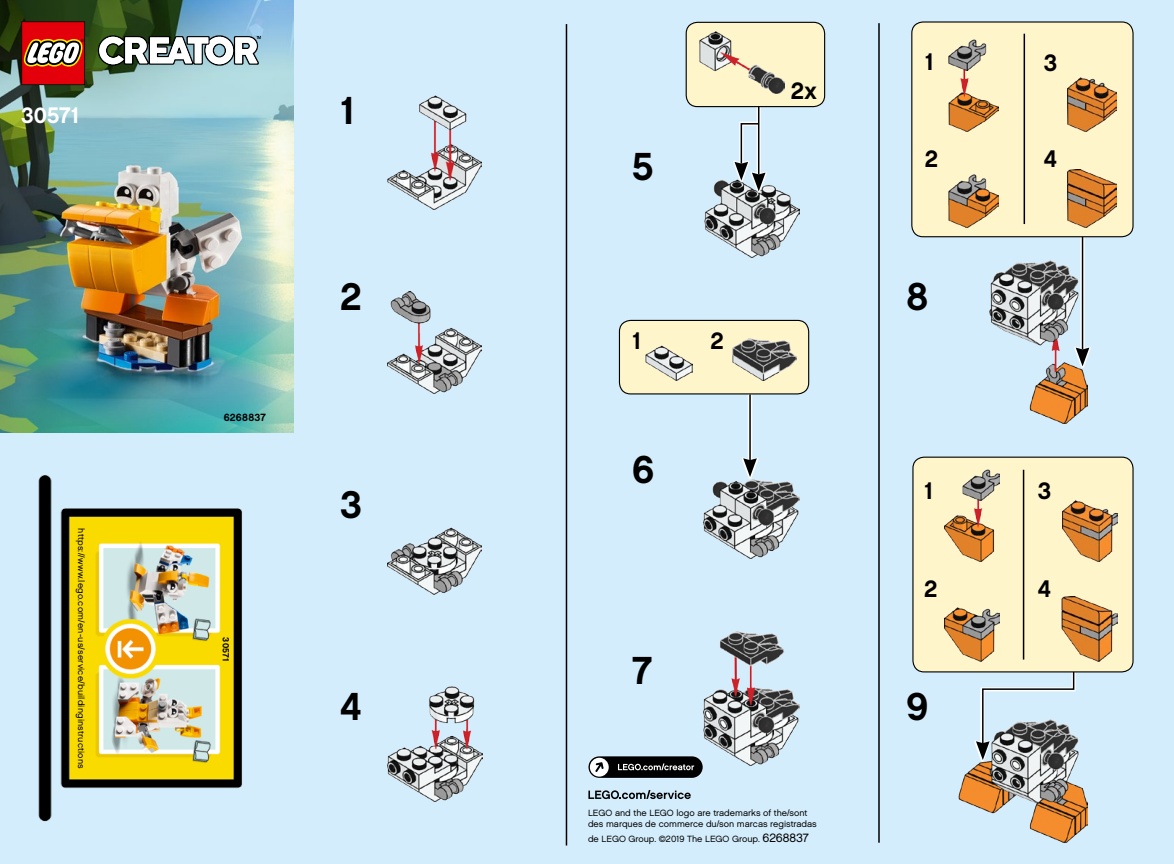
<style>
.page{position:relative;width:1174px;height:864px;background:#fff}
.page>*{position:absolute;margin:0;border:0;box-sizing:border-box;transform-origin:0 0}
.t1{font:700 39px "LEGO Chalet 60";color:#000}
.t2{font:700 24px "LEGO Chalet 60";color:#000}
.t3{font:700 22.5px "LEGO Chalet 60";color:#fff}
.t4{font:700 10.5px "LEGO Chalet 60";letter-spacing:.025em;color:#000}
.t5{font:9px/10.8px "LEGO Chalet 60";color:#000}
.t6{font:9px "LEGO Chalet 60";letter-spacing:.02em;color:#000}
.t7{font:700 9px "LEGO Chalet 60";letter-spacing:.025em;color:#000}
.s1{font-size:12px}
</style>
<div class="page">
<div style="left:0;top:0;width:1174px;height:863px;background:#d4edfc"></div>
<svg style="left:742px;top:394px;width:16px;height:84px"></svg>
<hr style="left:749px;top:394px;width:1px;height:66px;background:#000">
<svg style="left:743px;top:458px;width:14px;height:19px"></svg>
<img style="left:0;top:0;width:293px;height:432px">
<svg style="left:98px;top:35px;width:163px;height:31px"></svg>
<svg style="left:21px;top:21px;width:64px;height:64px"></svg>
<img style="left:388px;top:686px;width:94px;height:114px">
<img style="left:388px;top:527px;width:94px;height:66px">
<img style="left:388px;top:291px;width:93px;height:102px">
<img style="left:388px;top:95px;width:94px;height:115px">
<img style="left:703px;top:479px;width:96px;height:79px">
<img style="left:704px;top:180px;width:95px;height:78px">
<hr style="left:566px;top:24px;width:1px;height:821px;background:#000">
<img style="left:990px;top:260px;width:97px;height:163px">
<img style="left:703px;top:631px;width:96px;height:134px">
<hr style="left:878px;top:23px;width:1px;height:819px;background:#000">
<img style="left:958px;top:736px;width:129px;height:106px">
<svg style="left:733px;top:107px;width:34px;height:86px"></svg>
<svg style="left:734px;top:107px;width:31px;height:84px"></svg>
<div style="left:686px;top:22px;width:138px;height:85px;background:#fff5cb;border-radius:11px"></div>
<div style="left:685px;top:22px;width:140px;height:85px;border:1px solid #000;border-radius:11px"></div>
<img style="left:699px;top:31px;width:85px;height:63px">
<svg style="left:974px;top:672px;width:101px;height:89px"></svg>
<svg style="left:976px;top:672px;width:99px;height:87px"></svg>
<div style="left:913px;top:457px;width:220px;height:214px;background:#fff5cb;border-radius:11px"></div>
<div style="left:912px;top:456px;width:221px;height:216px;border:1px solid #000;border-radius:11px"></div>
<img style="left:944px;top:469px;width:55px;height:92px">
<img style="left:944px;top:607px;width:55px;height:54px">
<img style="left:1062px;top:500px;width:55px;height:61px">
<img style="left:1061px;top:596px;width:56px;height:65px">
<hr style="left:1022px;top:469px;width:2px;height:190px;background:#000">
<svg style="left:1074px;top:237px;width:16px;height:130px"></svg>
<hr style="left:1081px;top:232px;width:2px;height:117px;background:#000">
<svg style="left:1075px;top:347px;width:14px;height:19px"></svg>
<div style="left:911px;top:22px;width:222px;height:215px;background:#fff5cb;border-radius:11px"></div>
<div style="left:911px;top:21px;width:222px;height:216px;border:1px solid #000;border-radius:11px"></div>
<img style="left:949px;top:39px;width:49px;height:92px">
<img style="left:949px;top:175px;width:49px;height:52px">
<img style="left:1067px;top:77px;width:49px;height:54px">
<img style="left:1067px;top:169px;width:49px;height:58px">
<hr style="left:1023px;top:34px;width:2px;height:190px;background:#000">
<div style="left:619px;top:320px;width:189px;height:74px;background:#fff5cb;border-radius:11px"></div>
<div style="left:619px;top:320px;width:190px;height:74px;border:1px solid #000;border-radius:11px"></div>
<img style="left:645px;top:345px;width:47px;height:35px">
<img style="left:732px;top:338px;width:64px;height:42px">
<svg style="left:588px;top:755px;width:115px;height:23px"></svg>
<div style="left:588px;top:756px;width:114px;height:21px;background:#000;border-radius:11px"></div>
<div style="left:590px;top:757px;width:18px;height:19px;background:#fff;border-radius:50%"></div>
<svg style="left:618px;top:763px;width:76px;height:7px"></svg>
<svg style="left:595px;top:762px;width:8px;height:9px"></svg>
<svg style="left:588px;top:790px;width:103px;height:8px"></svg>
<img style="left:0;top:432px;width:293px;height:390px">
<h3 class="t3" style="left:21px;top:101px;width:61px">30571</h3>
<p class="t6" style="left:87px;top:528px;width:241px;rotate:90deg">https://www.lego.com/en-us/service/buildinginstructions</p>
<p class="t4" style="left:224px;top:410px;width:44px">6268837</p>
<p class="t7" style="left:231px;top:637px;width:26px;rotate:90deg">30571</p>
<h1 class="t1" style="left:340px;top:86px;width:18px">1</h1>
<h1 class="t1" style="left:340px;top:272px;width:23px">2</h1>
<h1 class="t1" style="left:340px;top:479px;width:23px">3</h1>
<h1 class="t1" style="left:340px;top:681px;width:23px">4</h1>
<h1 class="t1" style="left:632px;top:141px;width:23px">5</h1>
<h2 class="t2" style="left:632px;top:325px;width:12px">1</h2>
<h2 class="t2" style="left:710px;top:325px;width:15px">2</h2>
<h1 class="t1" style="left:632px;top:444px;width:23px">6</h1>
<h2 class="t2" style="left:790px;top:75px;width:27px">2x</h2>
<h1 class="t1" style="left:632px;top:646px;width:22px">7</h1>
<p class="t5" style="left:588px;top:807px;width:230px">LEGO and the LEGO logo are trademarks of the/sont des marques de commerce du/son marcas registradas</p>
<p class="t5" style="left:588px;top:832px;width:222px">de LEGO Group. ©2019 The LEGO Group. <span class="s1">6268837</span></p>
<h2 class="t2" style="left:924px;top:47px;width:12px">1</h2>
<h2 class="t2" style="left:924px;top:143px;width:15px">2</h2>
<h1 class="t1" style="left:906px;top:272px;width:23px">8</h1>
<h2 class="t2" style="left:924px;top:475px;width:12px">1</h2>
<h2 class="t2" style="left:924px;top:573px;width:15px">2</h2>
<h1 class="t1" style="left:906px;top:681px;width:23px">9</h1>
<h2 class="t2" style="left:1043px;top:47px;width:15px">3</h2>
<h2 class="t2" style="left:1043px;top:143px;width:15px">4</h2>
<h2 class="t2" style="left:1038px;top:475px;width:15px">3</h2>
<h2 class="t2" style="left:1038px;top:573px;width:15px">4</h2>
</div>
